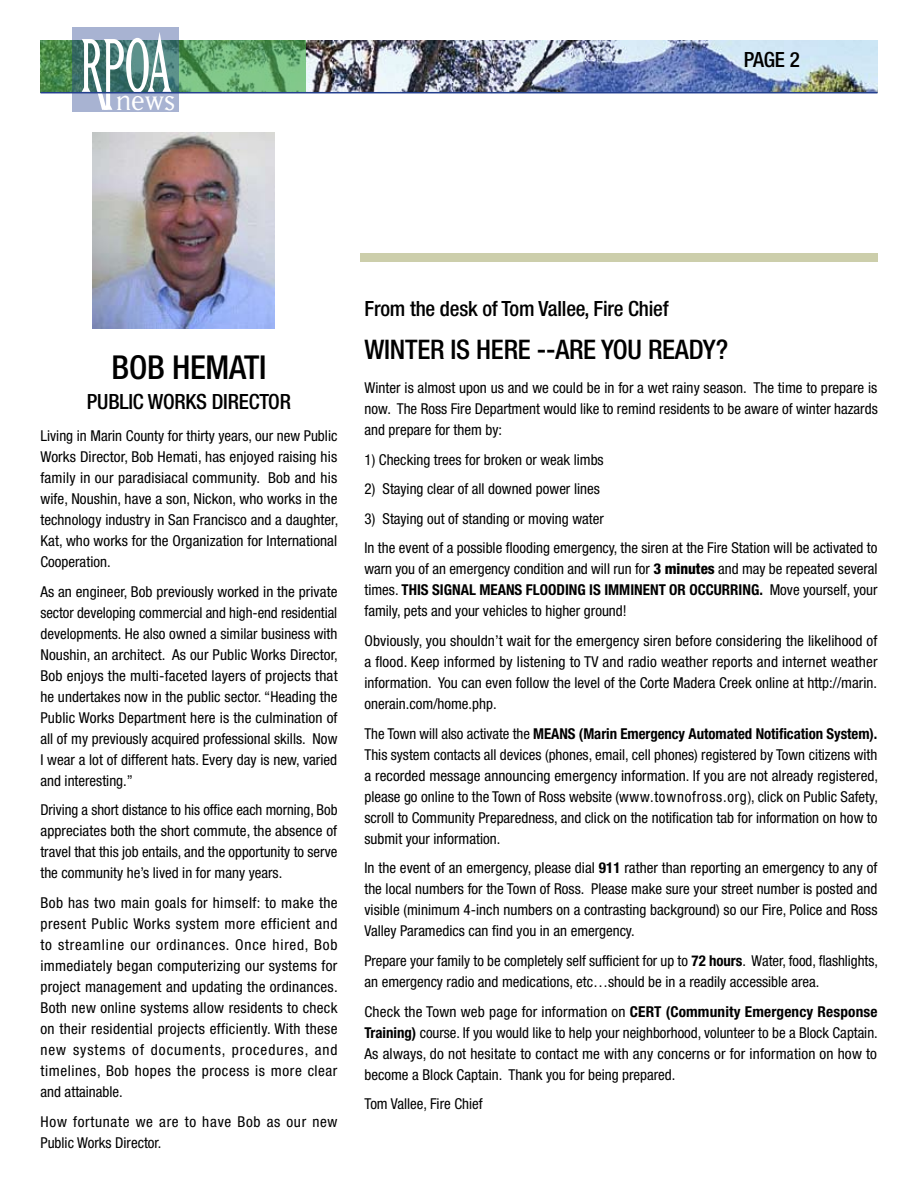
<style>
.page{position:relative;width:918px;height:1188px;background:#fff}
.page>*{position:absolute;margin:0;border:0;box-sizing:border-box;transform-origin:0 0}
.t1{font:89.7px "Matrix Tall";color:#fff}
.t2{font:500 condensed 33px "Helvetica Neue";letter-spacing:-.01em;color:#000}
.t3{font:32.4px "Matrix";color:#fff}
.t4{font:500 condensed 27px "Helvetica Neue";letter-spacing:-.01em;color:#000}
.t5{font:500 condensed 21px "Helvetica Neue";letter-spacing:-.01em;color:#000}
.t6{font:condensed 15px/21px "Helvetica Neue";color:#000;text-align:justify}
.t7{font:condensed 15px/21px "Helvetica Neue";letter-spacing:.045em;color:#000}
.s1{font-weight:800}
.s2{font-weight:700}
</style>
<div class="page">
<img style="left:306px;top:40px;width:572px;height:52px">
<svg style="left:40px;top:40px;width:266px;height:52px;background:#61a568"></svg>
<svg style="left:72px;top:27px;width:107px;height:85px;background:#678c95"></svg>
<hr style="left:40px;top:92px;width:838px;height:1px;background:#24408f">
<img style="left:92px;top:133px;width:182px;height:195px">
<div style="left:360px;top:254px;width:518px;height:8px;background:#ccceab"></div>
<h1 class="t1" style="left:80px;top:18px;width:92px">RPOA</h1>
<h3 class="t3" style="left:116px;top:85px;width:61px">news</h3>
<h3 class="t5" style="left:744px;top:47px;width:58px">page 2</h3>
<h2 class="t2" style="left:112px;top:348px;width:156px">BOB HEMATI</h2>
<h3 class="t5" style="left:87px;top:389px;width:206px">PUBLIC WORKS DIRECTOR</h3>
<p class="t6" style="left:40px;top:425px;width:299px">Living in Marin County for thirty years, our new Public Works Director, Bob Hemati, has enjoyed raising his family in our paradisiacal community. Bob and his wife, Noushin, have a son, Nickon, who works in the technology industry in San Francisco and a daughter, Kat, who works for the Organization for International Cooperation.</p>
<p class="t6" style="left:40px;top:581px;width:299px">As an engineer, Bob previously worked in the private sector developing commercial and high-end residential developments. He also owned a similar business with Noushin, an architect. As our Public Works Director, Bob enjoys the multi-faceted layers of projects that he undertakes now in the public sector. “Heading the Public Works Department here is the culmination of all of my previously acquired professional skills. Now I wear a lot of different hats. Every day is new, varied and interesting.”</p>
<p class="t6" style="left:40px;top:799px;width:299px">Driving a short distance to his office each morning, Bob appreciates both the short commute, the absence of travel that this job entails, and the opportunity to serve the community he’s lived in for many years.</p>
<p class="t6" style="left:40px;top:892px;width:299px">Bob has two main goals for himself: to make the present Public Works system more efficient and to streamline our ordinances. Once hired, Bob immediately began computerizing our systems for project management and updating the ordinances.<br>Both new online systems allow residents to check on their residential projects efficiently. With these new systems of documents, procedures, and timelines, Bob hopes the process is more clear and attainable.</p>
<p class="t7" style="left:40px;top:1111px;width:299px">How fortunate we are to have Bob as our new<br>Public Works Director.</p>
<h3 class="t5" style="left:364px;top:296px;width:306px">From the desk of Tom Vallee, Fire Chief</h3>
<h3 class="t4" style="left:364px;top:333px;width:365px">WINTER IS HERE --ARE YOU READY?</h3>
<p class="t6" style="left:364px;top:377px;width:515px">Winter is almost upon us and we could be in for a wet rainy season. The time to prepare is now. The Ross Fire Department would like to remind residents to be aware of winter hazards and prepare for them by:</p>
<p class="t6" style="left:364px;top:449px;width:241px">1) Checking trees for broken or weak limbs</p>
<p class="t6" style="left:364px;top:478px;width:237px">2) Staying clear of all downed power lines</p>
<p class="t6" style="left:364px;top:504px;width:514px;line-height:29.7px">3) Staying out of standing or moving water<br>In the event of a possible flooding emergency, the siren at the Fire Station will be activated to</p>
<p class="t6" style="left:364px;top:559px;width:515px">warn you of an emergency condition and will run for <span class="s1">3 minutes</span> and may be repeated several times. <span class="s2">THIS SIGNAL MEANS FLOODING IS IMMINENT OR OCCURRING.</span> Move yourself, your family, pets and your vehicles to higher ground!</p>
<p class="t6" style="left:364px;top:630px;width:515px">Obviously, you shouldn’t wait for the emergency siren before considering the likelihood of a flood. Keep informed by listening to TV and radio weather reports and internet weather information. You can even follow the level of the Corte Madera Creek online at http://marin. onerain.com/home.php.</p>
<p class="t6" style="left:364px;top:723px;width:515px">The Town will also activate the <span class="s2">MEANS (Marin Emergency Automated Notification System).<br></span>This system contacts all devices (phones, email, cell phones) registered by Town citizens with a recorded message announcing emergency information. If you are not already registered, please go online to the Town of Ross website (www.townofross.org), click on Public Safety, scroll to Community Preparedness, and click on the notification tab for information on how to submit your information.</p>
<p class="t6" style="left:364px;top:858px;width:515px">In the event of an emergency, please dial <span class="s2">911</span> rather than reporting an emergency to any of the local numbers for the Town of Ross. Please make sure your street number is posted and visible (minimum 4-inch numbers on a contrasting background) so our Fire, Police and Ross Valley Paramedics can find you in an emergency.</p>
<p class="t6" style="left:364px;top:950px;width:515px">Prepare your family to be completely self sufficient for up to <span class="s2">72 hours</span>. Water, food, flashlights, an emergency radio and medications, etc…should be in a readily accessible area.</p>
<p class="t6" style="left:364px;top:1001px;width:515px">Check the Town web page for information on <span class="s2">CERT (Community Emergency Response Training)</span> course. If you would like to help your neighborhood, volunteer to be a Block Captain.<br>As always, do not hesitate to contact me with any concerns or for information on how to become a Block Captain. Thank you for being prepared.</p>
<p class="t6" style="left:364px;top:1093px;width:120px">Tom Vallee, Fire Chief</p>
</div>
